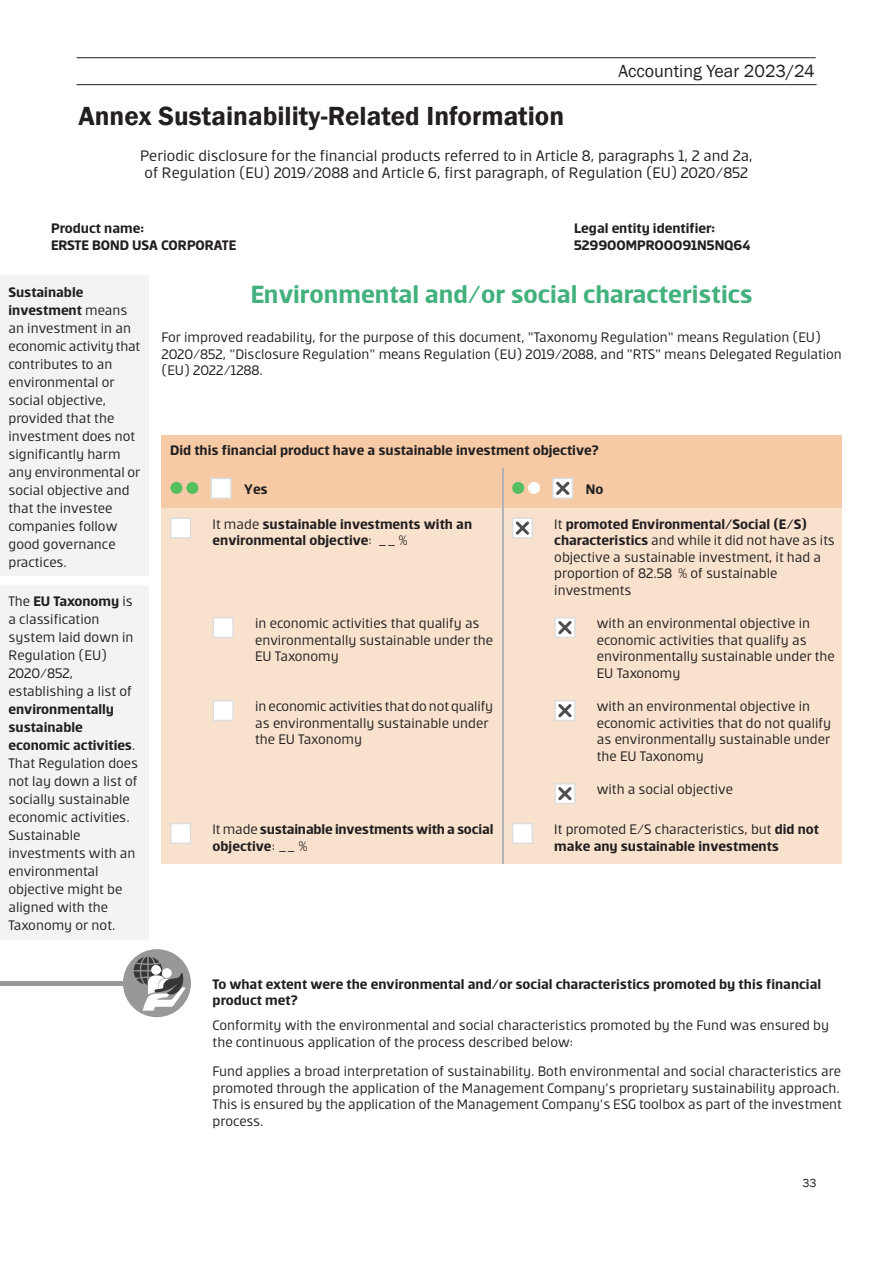
<style>
.page{position:relative;width:893px;height:1263px;background:#fff}
.page>*{position:absolute;margin:0;border:0;box-sizing:border-box;transform-origin:0 0}
.t1{font:700 27px "Erste";color:#43b17d}
.Überschrift1{font:600 27px "Franklin Gothic";color:#231f20}
.t2{font:18px "Franklin Gothic";color:#231f20}
.t3{font:16.5px/16.5px "Erste";color:#231f20}
.t4{font:15px/18px "Erste";color:#231f20}
.t5{font:700 15px/16.5px "Erste";color:#231f20}
.t6{font:12px "Franklin Gothic";color:#231f20}
.s1{font-weight:400}
.s2{font-weight:700}
</style>
<div class="page">
<hr style="left:77px;top:84px;width:740px;height:1px;background:#231f20">
<hr style="left:77px;top:57px;width:739px;height:1px;background:#231f20">
<div style="left:0;top:275px;width:149px;height:301px;background:#f2f3f4"></div>
<div style="left:0;top:585px;width:149px;height:354px;background:#f2f3f4"></div>
<div style="left:162px;top:435px;width:680px;height:33px;background:#f5caa5"></div>
<div style="left:503px;top:468px;width:339px;height:40px;background:#f5caa5"></div>
<div style="left:162px;top:468px;width:340px;height:40px;background:#f5caa5"></div>
<div style="left:503px;top:508px;width:339px;height:100px;background:#f8e2cd"></div>
<div style="left:162px;top:508px;width:340px;height:100px;background:#f8e2cd"></div>
<div style="left:503px;top:608px;width:339px;height:83px;background:#f8e2cd"></div>
<div style="left:162px;top:608px;width:340px;height:83px;background:#f8e2cd"></div>
<div style="left:503px;top:691px;width:339px;height:83px;background:#f8e2cd"></div>
<div style="left:162px;top:691px;width:340px;height:83px;background:#f8e2cd"></div>
<div style="left:503px;top:774px;width:339px;height:39px;background:#f8e2cd"></div>
<div style="left:162px;top:774px;width:340px;height:39px;background:#f8e2cd"></div>
<div style="left:503px;top:813px;width:339px;height:50px;background:#f8e2cd"></div>
<div style="left:162px;top:813px;width:340px;height:50px;background:#f8e2cd"></div>
<hr style="left:502px;top:468px;width:1px;height:40px;background:#b2b3b7">
<hr style="left:502px;top:508px;width:1px;height:100px;background:#b2b3b7">
<hr style="left:502px;top:608px;width:1px;height:83px;background:#b2b3b7">
<hr style="left:502px;top:691px;width:1px;height:83px;background:#b2b3b7">
<hr style="left:502px;top:774px;width:1px;height:39px;background:#b2b3b7">
<hr style="left:502px;top:813px;width:1px;height:50px;background:#b2b3b7">
<div style="left:512px;top:482px;width:12px;height:12px;background:#55be5f;border-radius:50%"></div>
<div style="left:528px;top:482px;width:12px;height:12px;background:#fff;border-radius:50%"></div>
<div style="left:552px;top:478px;width:21px;height:21px;border:2px solid #deddde"></div>
<svg style="left:555px;top:481px;width:15px;height:15px"></svg>
<div style="left:171px;top:482px;width:12px;height:12px;background:#55be5f;border-radius:50%"></div>
<div style="left:186px;top:482px;width:12px;height:12px;background:#55be5f;border-radius:50%"></div>
<div style="left:211px;top:478px;width:20px;height:20px;background:#fff"></div>
<div style="left:210px;top:478px;width:22px;height:21px;border:2px solid #deddde"></div>
<div style="left:512px;top:518px;width:20px;height:20px;background:#fff"></div>
<div style="left:512px;top:517px;width:21px;height:22px;border:2px solid #deddde"></div>
<svg style="left:515px;top:521px;width:14px;height:14px"></svg>
<div style="left:171px;top:518px;width:20px;height:20px;background:#fff"></div>
<div style="left:170px;top:517px;width:21px;height:22px;border:2px solid #deddde"></div>
<div style="left:555px;top:618px;width:20px;height:19px;background:#fff"></div>
<div style="left:554px;top:617px;width:22px;height:21px;border:2px solid #deddde"></div>
<svg style="left:558px;top:621px;width:14px;height:14px"></svg>
<div style="left:213px;top:618px;width:20px;height:19px;background:#fff"></div>
<div style="left:213px;top:617px;width:21px;height:21px;border:2px solid #deddde"></div>
<div style="left:555px;top:701px;width:20px;height:19px;background:#fff"></div>
<div style="left:554px;top:700px;width:22px;height:21px;border:2px solid #deddde"></div>
<svg style="left:558px;top:704px;width:14px;height:14px"></svg>
<div style="left:213px;top:701px;width:20px;height:19px;background:#fff"></div>
<div style="left:213px;top:700px;width:21px;height:21px;border:2px solid #deddde"></div>
<div style="left:555px;top:784px;width:20px;height:19px;background:#fff"></div>
<div style="left:554px;top:783px;width:22px;height:21px;border:2px solid #deddde"></div>
<svg style="left:558px;top:787px;width:14px;height:14px"></svg>
<div style="left:512px;top:823px;width:20px;height:20px;background:#fff"></div>
<div style="left:512px;top:823px;width:21px;height:21px;border:2px solid #deddde"></div>
<div style="left:171px;top:823px;width:20px;height:20px;background:#fff"></div>
<div style="left:170px;top:823px;width:21px;height:21px;border:2px solid #deddde"></div>
<hr style="left:0;top:981px;width:157px;height:4px;background:#989997">
<div style="left:123px;top:949px;width:68px;height:68px;background:#989997;border-radius:50%"></div>
<svg style="left:134px;top:956px;width:52px;height:55px"></svg>
<p class="t2" style="left:619px;top:60px;width:198px">Accounting Year 2023/24</p>
<p class="Überschrift1" style="left:78px;top:100px;width:487px">Annex Sustainability-Related Information</p>
<p class="t3" style="left:140px;top:147px;width:614px">Periodic disclosure for the financial products referred to in Article 8, paragraphs 1, 2 and 2a, of Regulation (EU) 2019/2088 and Article 6, first paragraph, of Regulation (EU) 2020/852</p>
<p class="t5" style="left:574px;top:220px;width:178px">Legal entity identifier:<br>529900MPRO0091N5NQ64</p>
<p class="t5" style="left:51px;top:220px;width:187px">Product name:<br>ERSTE BOND USA CORPORATE</p>
<p class="t5" style="left:9px;top:283px;width:77px">Sustainable</p>
<p class="t1" style="left:251px;top:281px;width:504px">Environmental and/or social characteristics</p>
<p class="t5" style="left:9px;top:301px;width:120px">investment <span class="s1">means</span></p>
<p class="t4" style="left:162px;top:329px;width:682px;line-height:16.5px">For improved readability, for the purpose of this document, "Taxonomy Regulation" means Regulation (EU)<br>2020/852, "Disclosure Regulation" means Regulation (EU) 2019/2088, and "RTS" means Delegated Regulation (EU) 2022/1288.</p>
<p class="t4" style="left:9px;top:319px;width:133px">an investment in an economic activity that contributes to an environmental or social objective,</p>
<p class="t4" style="left:8px;top:409px;width:133px">provided that the investment does not significantly harm any environmental or social objective and that the investee companies follow</p>
<p class="t5" style="left:170px;top:442px;width:430px">Did this financial product have a sustainable investment objective?</p>
<p class="t5" style="left:244px;top:481px;width:25px">Yes</p>
<p class="t5" style="left:586px;top:481px;width:19px">No</p>
<p class="t5" style="left:554px;top:515px;width:282px"><span class="s1">It</span> promoted Environmental/Social (E/S) characteristics <span class="s1">and while it did not have as its</span></p>
<p class="t5" style="left:213px;top:515px;width:261px"><span class="s1">It made</span> sustainable investments with an</p>
<p class="t4" style="left:9px;top:535px;width:109px">good governance</p>
<p class="t5" style="left:213px;top:532px;width:196px">environmental objective<span class="s1">: __ %</span></p>
<p class="t4" style="left:9px;top:553px;width:60px">practices.</p>
<p class="t4" style="left:554px;top:548px;width:268px;line-height:16.5px">objective a sustainable investment, it had a proportion of 82.58 % of sustainable investments</p>
<p class="t4" style="left:9px;top:592px;width:126px">The <span class="s2">EU Taxonomy</span> is a classification</p>
<p class="t4" style="left:255px;top:615px;width:240px;line-height:16.5px">in economic activities that qualify as environmentally sustainable under the<br>EU Taxonomy</p>
<p class="t4" style="left:597px;top:615px;width:215px;line-height:16.5px">with an environmental objective in economic activities that qualify as</p>
<p class="t4" style="left:9px;top:628px;width:127px">system laid down in<br>Regulation (EU)<br>2020/852,</p>
<p class="t4" style="left:597px;top:648px;width:240px;line-height:16.5px">environmentally sustainable under the<br>EU Taxonomy</p>
<p class="t4" style="left:9px;top:682px;width:125px">establishing a list of</p>
<p class="t5" style="left:9px;top:700px;width:131px;line-height:18px">environmentally sustainable economic activities<span class="s1">.<br>That Regulation does</span></p>
<p class="t4" style="left:9px;top:772px;width:131px">not lay down a list of</p>
<p class="t4" style="left:9px;top:790px;width:123px">socially sustainable economic activities.</p>
<p class="t4" style="left:9px;top:826px;width:129px">Sustainable investments with an environmental objective might be aligned with the<br>Taxonomy or not.</p>
<p class="t4" style="left:255px;top:698px;width:240px;line-height:16.5px">in economic activities that do not qualify as environmentally sustainable under the EU Taxonomy</p>
<p class="t5" style="left:213px;top:821px;width:282px"><span class="s1">It made</span> sustainable investments with a social objective<span class="s1">: __ %</span></p>
<p class="t4" style="left:597px;top:698px;width:236px;line-height:16.5px">with an environmental objective in economic activities that do not qualify</p>
<p class="t4" style="left:597px;top:731px;width:235px;line-height:16.5px">as environmentally sustainable under the EU Taxonomy</p>
<p class="t4" style="left:597px;top:780px;width:138px">with a social objective</p>
<p class="t5" style="left:554px;top:821px;width:266px"><span class="s1">It promoted E/S characteristics, but</span> did not make any sustainable investments</p>
<p class="t5" style="left:213px;top:975px;width:610px">To what extent were the environmental and/or social characteristics promoted by this financial product met?</p>
<p class="t4" style="left:213px;top:1017px;width:618px;line-height:16.5px">Conformity with the environmental and social characteristics promoted by the Fund was ensured by the continuous application of the process described below:</p>
<p class="t4" style="left:213px;top:1063px;width:631px;line-height:16.5px">Fund applies a broad interpretation of sustainability. Both environmental and social characteristics are promoted through the application of the Management Company’s proprietary sustainability approach.<br>This is ensured by the application of the Management Company’s ESG toolbox as part of the investment process.</p>
<p class="t6" style="left:802px;top:1175px;width:16px">33</p>
</div>
